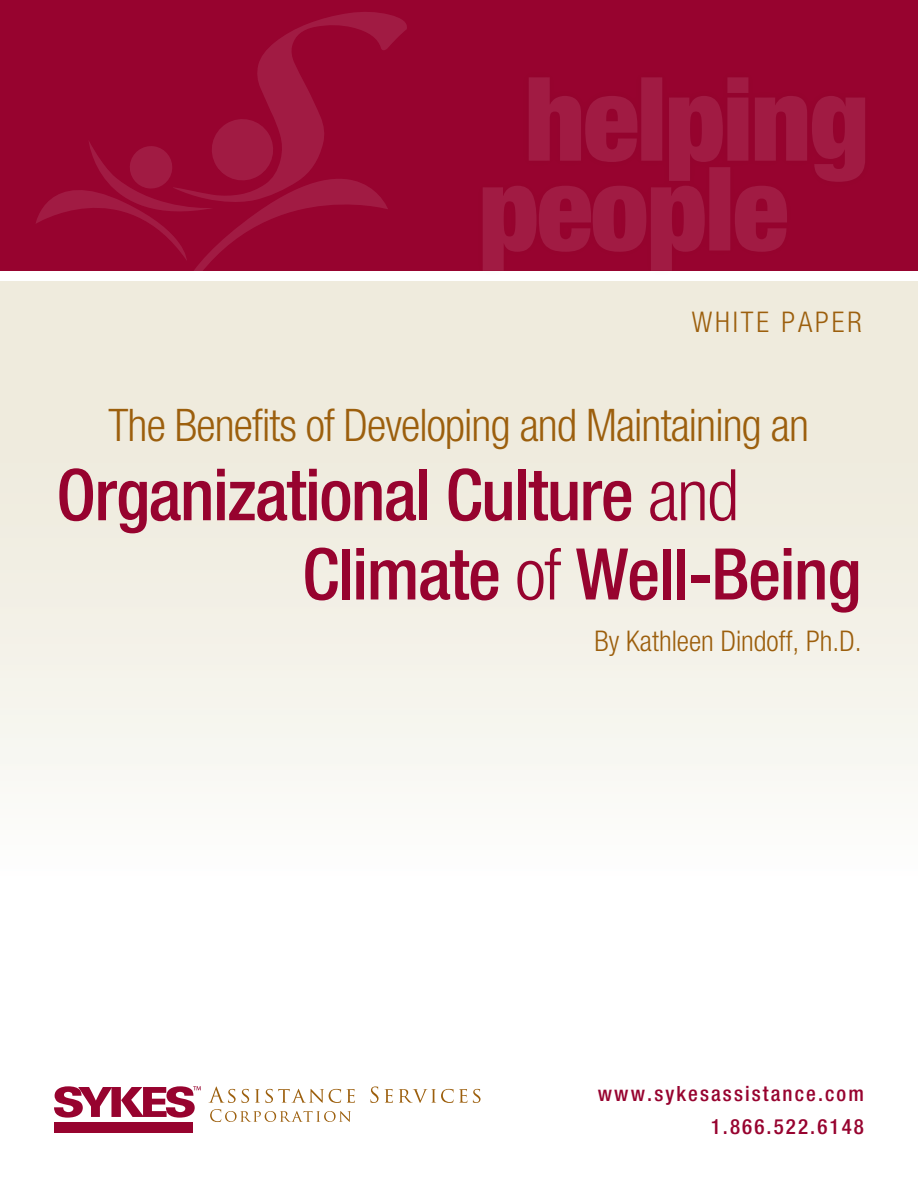
<style>
.page{position:relative;width:918px;height:1188px;background:#fff}
.page>*{position:absolute;margin:0;border:0;box-sizing:border-box;transform-origin:0 0}
.t1{font:500 condensed 71.25px/79.2px "Helvetica Neue";letter-spacing:-.02em;color:#97032f}
.t2{font:300 condensed 45px "Helvetica Neue";letter-spacing:-.02em;color:#9c5f0d}
.t3{font:300 condensed 28.5px "Helvetica Neue";color:#9c5f0d}
.t4{font:300 condensed 28.5px "Helvetica Neue";letter-spacing:.1em;color:#9c5f0d}
.t5{font:500 condensed 21px/33px "Helvetica Neue";letter-spacing:.1em;color:#97032f;text-align:right}
.s1{font-weight:300}
</style>
<div class="page">
<div style="left:0;top:0;width:918px;height:271px;background:#97032f"></div>
<svg style="left:36px;top:142px;width:352px;height:140px"></svg>
<svg style="left:167px;top:12px;width:240px;height:197px"></svg>
<div style="left:0;top:282px;width:918px;height:661px;background:linear-gradient(to bottom,#ebe6d5,#fefefe)"></div>
<div style="left:55px;top:1122px;width:138px;height:11px;background:#97032f"></div>
<svg style="left:54px;top:1086px;width:147px;height:32px"></svg>
<svg style="left:209px;top:1086px;width:27px;height:17px"></svg>
<svg style="left:242px;top:1089px;width:7px;height:14px"></svg>
<svg style="left:255px;top:1089px;width:86px;height:14px"></svg>
<svg style="left:347px;top:1089px;width:8px;height:14px"></svg>
<svg style="left:370px;top:1086px;width:9px;height:17px"></svg>
<svg style="left:385px;top:1089px;width:8px;height:14px"></svg>
<svg style="left:399px;top:1089px;width:68px;height:14px"></svg>
<svg style="left:473px;top:1089px;width:8px;height:14px"></svg>
<svg style="left:210px;top:1109px;width:141px;height:13px"></svg>
<div style="left:474px;top:159px;width:321px;height:120px;background:#231f20;opacity:.27"></div>
<svg style="left:483px;top:77px;width:382px;height:194px"></svg>
<p class="t4" style="left:692px;top:305px;width:171px">WHITE PAPER</p>
<p class="t2" style="left:109px;top:399px;width:702px">The Benefits of Developing and Maintaining an</p>
<p class="t1" style="left:302px;top:454px;width:561px;text-indent:-246px">Organizational Culture <span class="s1">and<br></span>Climate <span class="s1">of</span> Well-Being</p>
<p class="t3" style="left:595px;top:625px;width:269px">By Kathleen Dindoff, Ph.D.</p>
<p class="t5" style="left:598px;top:1077px;width:268px">www.sykesassistance.com<br>1.866.522.6148</p>
</div>
